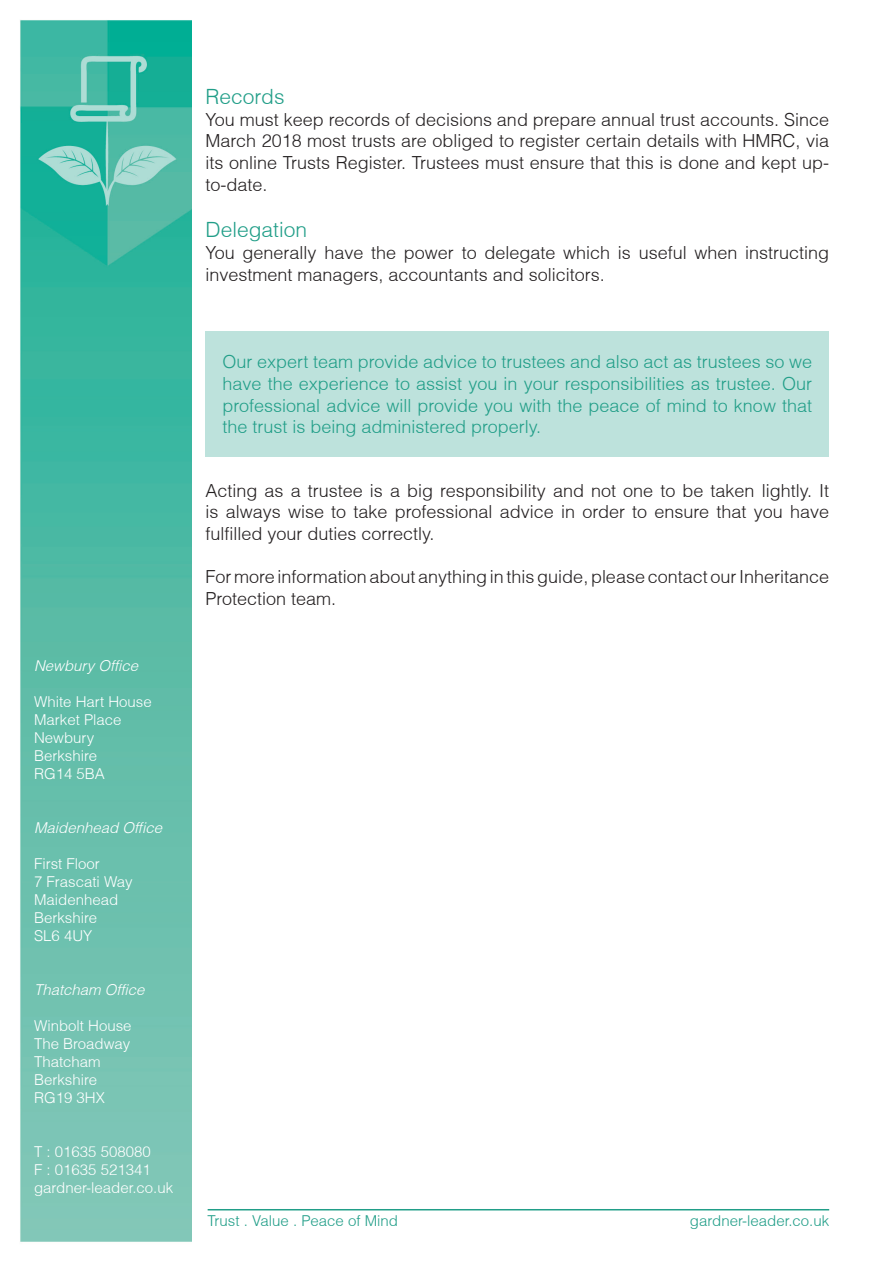
<style>
.page{position:relative;width:893px;height:1263px;background:#fff}
.page>*{position:absolute;margin:0;border:0;box-sizing:border-box;transform-origin:0 0}
.t1{font:300 21px "Helvetica";color:#219e88}
.t2{font:300 18px/21.6px "Helvetica";color:#231f20;text-align:justify}
.t3{font:300 18px/21.6px "Helvetica";color:#219e88;text-align:justify}
.t4{font:300 15px "Helvetica";color:#fff}
.t5{font:300 15px "Helvetica";color:#219e88}
.t6{font:italic 300 15px "Helvetica";color:#fff}
</style>
<div class="page">
<div style="left:206px;top:332px;width:623px;height:125px;background:#bde2dc"></div>
<img style="left:20px;top:20px;width:171px;height:1222px">
<hr style="left:208px;top:1209px;width:621px;height:1px;background:#219e88">
<p class="t6" style="left:34px;top:656px;width:106px">Newbury Office</p>
<p class="t4" style="left:34px;top:692px;width:119px">White Hart House</p>
<p class="t4" style="left:34px;top:710px;width:89px">Market Place</p>
<p class="t4" style="left:34px;top:728px;width:62px">Newbury</p>
<p class="t4" style="left:34px;top:746px;width:65px">Berkshire</p>
<p class="t4" style="left:34px;top:764px;width:72px">RG14 5BA</p>
<p class="t6" style="left:34px;top:818px;width:130px">Maidenhead Office</p>
<p class="t4" style="left:34px;top:854px;width:67px">First Floor</p>
<p class="t4" style="left:34px;top:872px;width:100px">7 Frascati Way</p>
<p class="t4" style="left:34px;top:890px;width:86px">Maidenhead</p>
<p class="t4" style="left:34px;top:908px;width:65px">Berkshire</p>
<p class="t4" style="left:34px;top:926px;width:60px">SL6 4UY</p>
<p class="t6" style="left:34px;top:980px;width:112px">Thatcham Office</p>
<p class="t4" style="left:34px;top:1016px;width:99px">Winbolt House</p>
<p class="t4" style="left:34px;top:1034px;width:98px">The Broadway</p>
<p class="t4" style="left:34px;top:1052px;width:68px">Thatcham</p>
<p class="t4" style="left:34px;top:1070px;width:65px">Berkshire</p>
<p class="t4" style="left:34px;top:1088px;width:72px">RG19 3HX</p>
<p class="t4" style="left:34px;top:1142px;width:118px">T : 01635 508080</p>
<p class="t4" style="left:34px;top:1160px;width:118px">F : 01635 521341</p>
<p class="t4" style="left:34px;top:1178px;width:141px">gardner-leader.co.uk</p>
<p class="t1" style="left:206px;top:84px;width:80px">Records</p>
<p class="t2" style="left:206px;top:108px;width:625px">You must keep records of decisions and prepare annual trust accounts. Since March 2018 most trusts are obliged to register certain details with HMRC, via its online Trusts Register. Trustees must ensure that this is done and kept up&shy;to-date.</p>
<p class="t1" style="left:206px;top:217px;width:103px">Delegation</p>
<p class="t2" style="left:206px;top:242px;width:625px">You generally have the power to delegate which is useful when instructing investment managers, accountants and solicitors.</p>
<p class="t3" style="left:223px;top:351px;width:591px">Our expert team provide advice to trustees and also act as trustees so we have the experience to assist you in your responsibilities as trustee. Our professional advice will provide you with the peace of mind to know that the trust is being administered properly.</p>
<p class="t2" style="left:206px;top:479px;width:625px">Acting as a trustee is a big responsibility and not one to be taken lightly. It is always wise to take professional advice in order to ensure that you have fulfilled your duties correctly.</p>
<p class="t2" style="left:206px;top:566px;width:625px">For more information about anything in this guide, please contact our Inheritance<br>Protection team.</p>
<p class="t5" style="left:208px;top:1211px;width:192px">Trust . Value . Peace of Mind</p>
<p class="t5" style="left:690px;top:1211px;width:141px">gardner-leader.co.uk</p>
</div>
